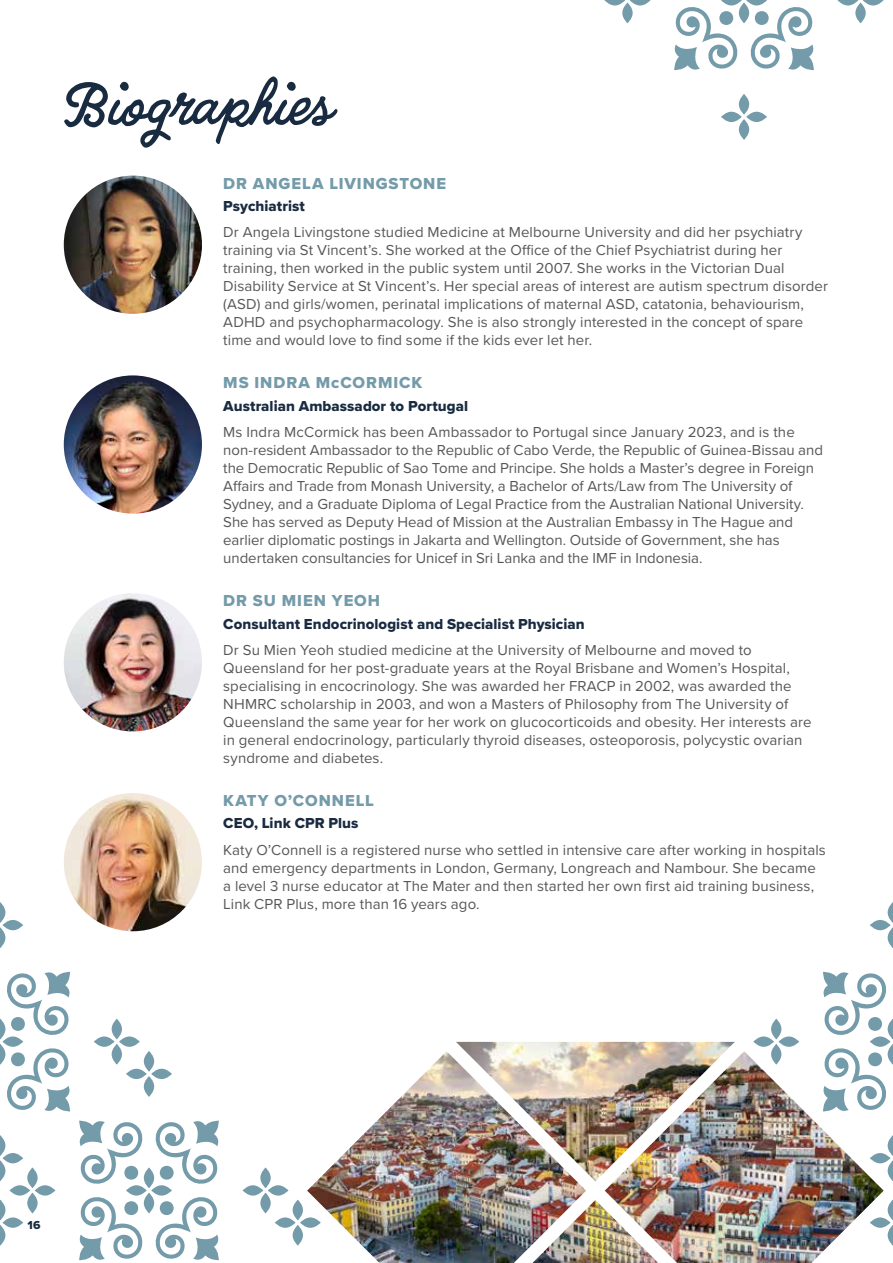
<style>
.page{position:relative;width:893px;height:1263px;background:#fff}
.page>*{position:absolute;margin:0;border:0;box-sizing:border-box;transform-origin:0 0}
.t1{font:51px "Quimby Gubernatorial";color:#192b41}
.t2{font:16.5px "Proxima Nova Extrabld";letter-spacing:.055em;color:#749ba9}
.t3{font:15px/18px "Proxima Nova";letter-spacing:.005em;color:#575756}
.t4{font:15px "Proxima Nova Extrabld";letter-spacing:.005em;color:#192b41}
.t5{font:12px "Proxima Nova Extrabld";color:#192b41}
</style>
<div class="page">
<div style="left:3px;top:920px;width:20px;height:10px;background:#749ba9;border-radius:50%"></div>
<svg style="left:0;top:902px;width:5px;height:46px"></svg>
<svg style="left:870px;top:1153px;width:20px;height:10px"></svg>
<svg style="left:888px;top:1135px;width:5px;height:46px"></svg>
<div style="left:870px;top:920px;width:20px;height:10px;background:#749ba9;border-radius:50%"></div>
<svg style="left:888px;top:902px;width:5px;height:46px"></svg>
<svg style="left:753px;top:1036px;width:21px;height:11px"></svg>
<svg style="left:778px;top:1036px;width:21px;height:11px"></svg>
<svg style="left:771px;top:1019px;width:10px;height:20px"></svg>
<svg style="left:823px;top:971px;width:70px;height:131px"></svg>
<svg style="left:3px;top:1217px;width:20px;height:11px"></svg>
<svg style="left:0;top:1200px;width:5px;height:45px"></svg>
<svg style="left:275px;top:1217px;width:20px;height:11px"></svg>
<svg style="left:300px;top:1217px;width:21px;height:11px"></svg>
<svg style="left:293px;top:1225px;width:10px;height:20px"></svg>
<svg style="left:293px;top:1200px;width:10px;height:20px"></svg>
<svg style="left:243px;top:1185px;width:20px;height:10px"></svg>
<svg style="left:268px;top:1185px;width:20px;height:10px"></svg>
<svg style="left:260px;top:1193px;width:11px;height:20px"></svg>
<svg style="left:260px;top:1167px;width:11px;height:21px"></svg>
<svg style="left:151px;top:1069px;width:21px;height:10px"></svg>
<svg style="left:144px;top:1076px;width:10px;height:21px"></svg>
<svg style="left:144px;top:1051px;width:10px;height:20px"></svg>
<svg style="left:10px;top:1185px;width:20px;height:10px"></svg>
<svg style="left:35px;top:1185px;width:20px;height:10px"></svg>
<svg style="left:27px;top:1193px;width:11px;height:20px"></svg>
<svg style="left:27px;top:1167px;width:11px;height:21px"></svg>
<svg style="left:0;top:971px;width:144px;height:214px"></svg>
<svg style="left:154px;top:1197px;width:65px;height:64px"></svg>
<svg style="left:79px;top:1197px;width:65px;height:64px"></svg>
<svg style="left:154px;top:1120px;width:65px;height:64px"></svg>
<svg style="left:126px;top:1185px;width:21px;height:10px"></svg>
<svg style="left:151px;top:1185px;width:21px;height:10px"></svg>
<div style="left:144px;top:1193px;width:10px;height:20px;background:#749ba9;border-radius:50%"></div>
<svg style="left:144px;top:1167px;width:10px;height:21px"></svg>
<svg style="left:870px;top:1217px;width:20px;height:11px"></svg>
<svg style="left:888px;top:1200px;width:5px;height:45px"></svg>
<img style="left:64px;top:176px;width:138px;height:138px;border-radius:69px">
<img style="left:64px;top:375px;width:138px;height:139px;border-radius:69px">
<img style="left:64px;top:593px;width:138px;height:138px;border-radius:69px">
<img style="left:64px;top:793px;width:138px;height:138px;border-radius:69px">
<img style="left:307px;top:1042px;width:577px;height:221px">
<svg style="left:838px;top:0;width:45px;height:6px"></svg>
<svg style="left:855px;top:3px;width:11px;height:20px"></svg>
<svg style="left:721px;top:112px;width:21px;height:10px"></svg>
<svg style="left:746px;top:112px;width:21px;height:10px"></svg>
<svg style="left:739px;top:119px;width:10px;height:21px"></svg>
<svg style="left:739px;top:94px;width:10px;height:21px"></svg>
<svg style="left:605px;top:0;width:45px;height:6px"></svg>
<svg style="left:622px;top:3px;width:11px;height:20px"></svg>
<svg style="left:674px;top:0;width:140px;height:71px"></svg>
<svg style="left:739px;top:3px;width:10px;height:20px"></svg>
<h1 class="t1" style="left:64px;top:76px;width:268px">Biographies</h1>
<p class="t2" style="left:223px;top:171px;width:224px">DR ANGELA LIVINGSTONE</p>
<p class="t4" style="left:223px;top:195px;width:83px">Psychiatrist</p>
<p class="t3" style="left:223px;top:223px;width:606px">Dr Angela Livingstone studied Medicine at Melbourne University and did her psychiatry training via St Vincent’s. She worked at the Office of the Chief Psychiatrist during her training, then worked in the public system until 2007. She works in the Victorian Dual Disability Service at St Vincent’s. Her special areas of interest are autism spectrum disorder (ASD) and girls/women, perinatal implications of maternal ASD, catatonia, behaviourism, ADHD and psychopharmacology. She is also strongly interested in the concept of spare time and would love to find some if the kids ever let her.</p>
<p class="t2" style="left:223px;top:371px;width:201px">MS INDRA McCORMICK</p>
<p class="t4" style="left:223px;top:394px;width:246px">Australian Ambassador to Portugal</p>
<p class="t3" style="left:223px;top:423px;width:601px">Ms Indra McCormick has been Ambassador to Portugal since January 2023, and is the non-resident Ambassador to the Republic of Cabo Verde, the Republic of Guinea-Bissau and the Democratic Republic of Sao Tome and Principe. She holds a Master’s degree in Foreign Affairs and Trade from Monash University, a Bachelor of Arts/Law from The University of Sydney, and a Graduate Diploma of Legal Practice from the Australian National University.<br>She has served as Deputy Head of Mission at the Australian Embassy in The Hague and earlier diplomatic postings in Jakarta and Wellington. Outside of Government, she has undertaken consultancies for Unicef in Sri Lanka and the IMF in Indonesia.</p>
<p class="t2" style="left:223px;top:588px;width:158px">DR SU MIEN YEOH</p>
<p class="t4" style="left:223px;top:612px;width:363px">Consultant Endocrinologist and Specialist Physician</p>
<p class="t3" style="left:223px;top:640px;width:590px">Dr Su Mien Yeoh studied medicine at the University of Melbourne and moved to Queensland for her post-graduate years at the Royal Brisbane and Women’s Hospital, specialising in encocrinology. She was awarded her FRACP in 2002, was awarded the NHMRC scholarship in 2003, and won a Masters of Philosophy from The University of Queensland the same year for her work on glucocorticoids and obesity. Her interests are in general endocrinology, particularly thyroid diseases, osteoporosis, polycystic ovarian syndrome and diabetes.</p>
<p class="t2" style="left:223px;top:788px;width:152px">KATY O’CONNELL</p>
<p class="t4" style="left:223px;top:812px;width:137px">CEO, Link CPR Plus</p>
<p class="t3" style="left:223px;top:840px;width:604px">Katy O’Connell is a registered nurse who settled in intensive care after working in hospitals and emergency departments in London, Germany, Longreach and Nambour. She became a level 3 nurse educator at The Mater and then started her own first aid training business, Link CPR Plus, more than 16 years ago.</p>
<p class="t5" style="left:27px;top:1216px;width:15px">16</p>
</div>
